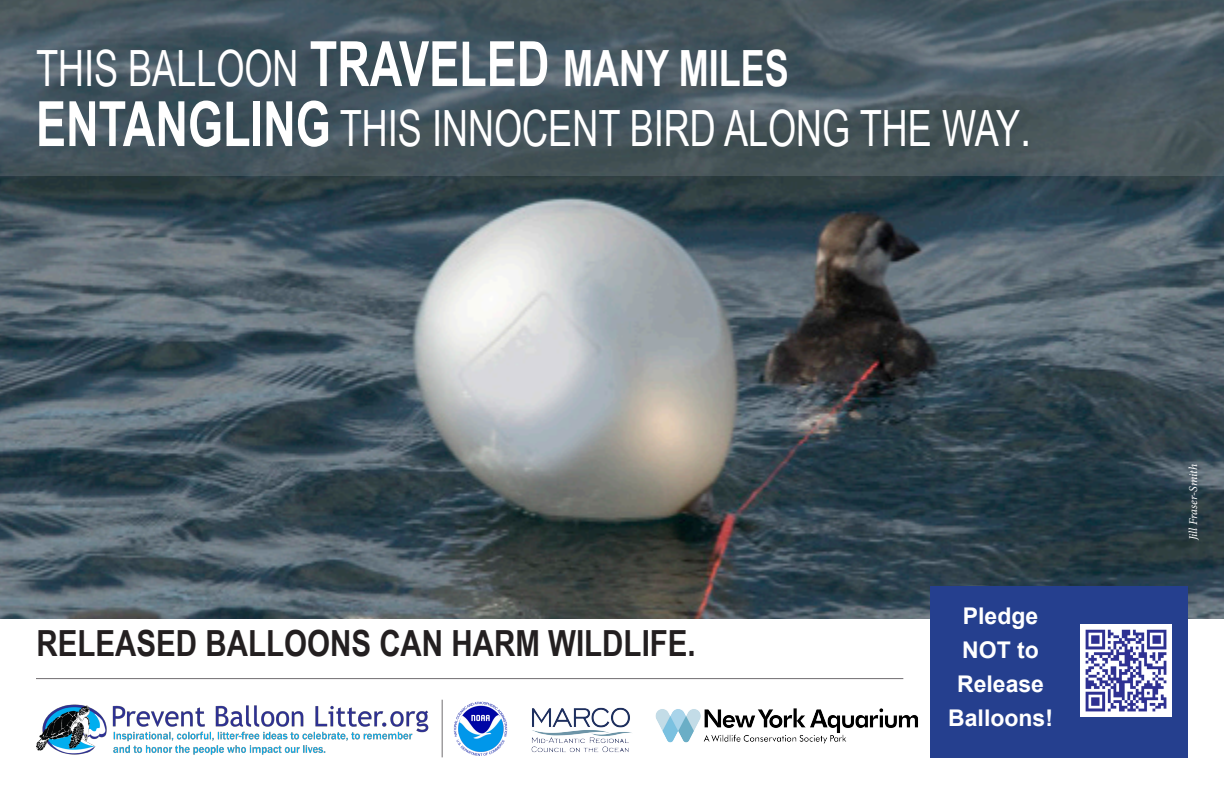
<style>
.page{position:relative;width:1224px;height:792px;background:#fff}
.page>*{position:absolute;margin:0;border:0;box-sizing:border-box;transform-origin:0 0}
.t1{font:50px/60px "Arial Narrow";color:#fff;scale:.88 1}
.t2{font:700 36px "Arial Narrow";color:#231f20}
.t3{font:700 23px/34px "Arial";color:#fff;text-align:center}
.t4{font:italic 12px "Minion Pro";letter-spacing:-.01em;color:#fff}
.s1{font-weight:700;font-size:62.5px}
.s2{font-weight:700}
.s3{font-size:55px}
</style>
<div class="page">
<img style="left:0;top:176px;width:1224px;height:443px">
<svg style="left:0;top:0;width:1224px;height:176px;background:#475760"></svg>
<hr style="left:36px;top:678px;width:867px;height:1px;background:#716e71">
<hr style="left:442px;top:700px;width:1px;height:57px;background:#716e71">
<img style="left:531px;top:707px;width:101px;height:46px">
<img style="left:453px;top:701px;width:55px;height:55px">
<div style="left:930px;top:586px;width:258px;height:172px;background:#253f8e"></div>
<img style="left:1080px;top:625px;width:91px;height:91px">
<img style="left:36px;top:704px;width:393px;height:51px">
<img style="left:655px;top:708px;width:263px;height:36px">
<p class="t1" style="left:36px;top:37px;width:1132px">THIS BALLOON <span class="s1">TRAVELED</span> <span class="s2">MANY MILES<br></span><span class="s1">ENTANGLING</span> THIS INNOCENT BIRD ALONG THE WAY<span class="s3">.</span></p>
<p class="t2" style="left:37px;top:616px;width:661px">RELEASED BALLOONS CAN HARM WILDLIFE.</p>
<p class="t3" style="left:948px;top:599px;width:106px">Pledge<br>NOT to<br>Release<br>Balloons!</p>
<p class="t4" style="left:1185px;top:540px;width:77px;rotate:-90deg">Jill Fraser-Smith</p>
</div>
